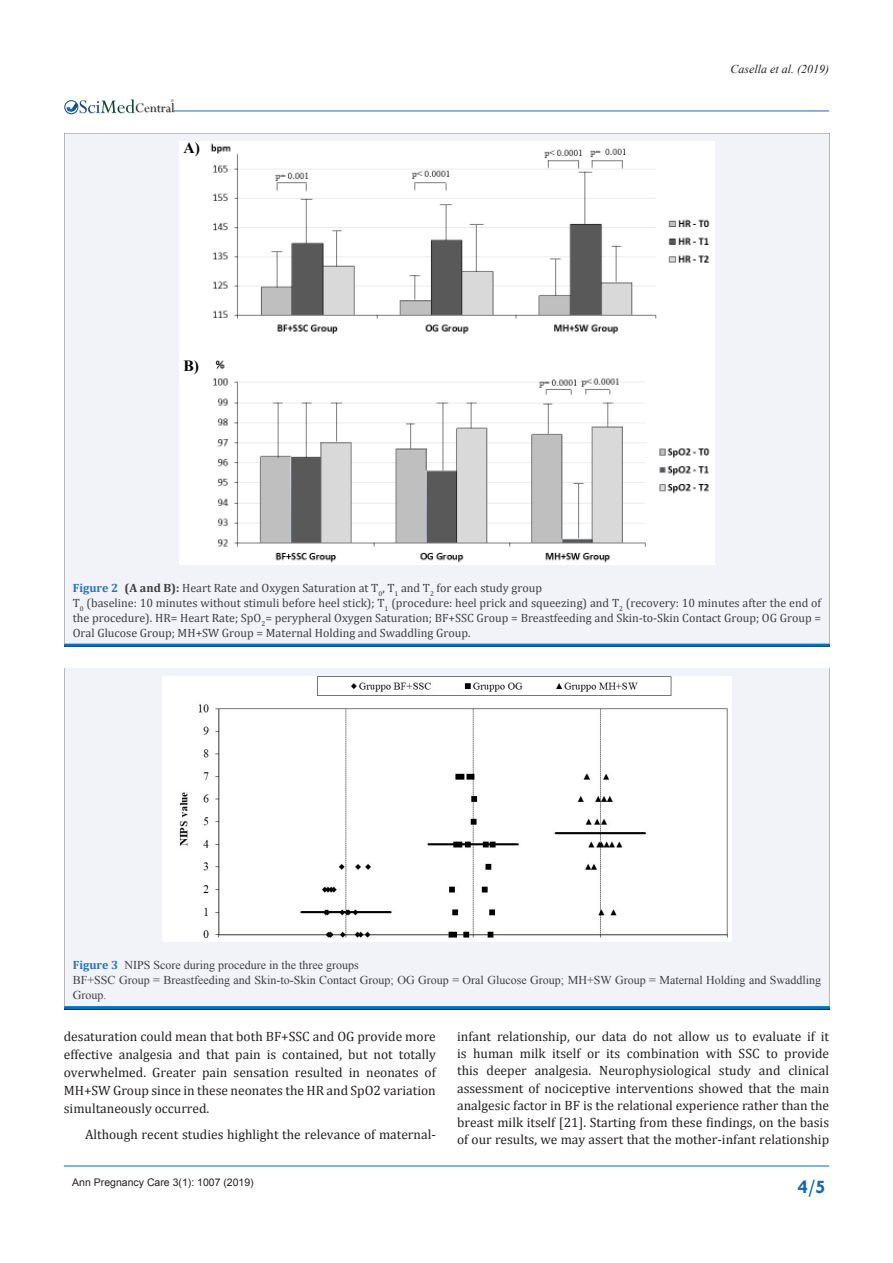
<style>
.page{position:relative;width:893px;height:1263px;background:#fff}
.page>*{position:absolute;margin:0;border:0;box-sizing:border-box;transform-origin:0 0}
.t1{font:700 19.5px "Tw Cen";color:#1768b4}
.t2{font:700 15.6px "Times New Roman";color:#000}
.t3{font:14.55px "Perpetua";color:#211e1e}
.t4{font:13.5px/17.2px "Cambria";color:#231f20;text-align:justify}
.t5{font:12px/15px "Cambria";color:#3e3e3f;text-align:justify}
.t6{font:12px/15px "Times New Roman";color:#3e3e3f}
.t7{font:italic 12px "Times New Roman";color:#231f20}
.t8{font:10.5px "Arial";color:#231f20}
.s1{font-weight:700;color:#2a71b8}
.s2{font-weight:700}
.s3{font-family:"Cambria";font-weight:700;color:#2a71b8}
</style>
<div class="page">
<hr style="left:64px;top:1166px;width:765px;height:1px;background:#1768b4">
<hr style="left:174px;top:111px;width:655px;height:1px;background:#1768b4">
<img style="left:79px;top:103px;width:96px;height:11px">
<div style="left:64px;top:100px;width:14px;height:14px;border:1px solid #074d7c;border-radius:50%"></div>
<svg style="left:66px;top:99px;width:69px;height:14px"></svg>
<div style="left:64px;top:133px;width:766px;height:511px;background:#f1f3f9"></div>
<hr style="left:64px;top:644px;width:766px;height:3px;background:#0072bc">
<img style="left:179px;top:142px;width:536px;height:422px">
<div style="left:64px;top:668px;width:766px;height:338px;background:#f1f3f9"></div>
<hr style="left:64px;top:1006px;width:766px;height:3px;background:#0072bc">
<img style="left:162px;top:676px;width:570px;height:266px">
<p class="t3" style="left:135px;top:99px;width:41px">Central</p>
<p class="t2" style="left:184px;top:137px;width:18px">A)</p>
<p class="t2" style="left:184px;top:355px;width:17px">B)</p>
<p class="t7" style="left:730px;top:61px;width:100px">Casella et al. (2019)</p>
<p class="t5" style="left:73px;top:580px;width:471px"><span class="s1">Figure 2</span> <span class="s2">(A and B):</span> Heart Rate and Oxygen Saturation at T<sub>0</sub>, T<sub>1</sub> and T<sub>2</sub> for each study group</p>
<p class="t5" style="left:73px;top:595px;width:750px">T<sub>0</sub> (baseline: 10 minutes without stimuli before heel stick); T<sub>1</sub> (procedure: heel prick and squeezing) and T<sub>2</sub> (recovery: 10 minutes after the end of the procedure). HR= Heart Rate; SpO<sub>2</sub>= perypheral Oxygen Saturation; BF+SSC Group = Breastfeeding and Skin-to-Skin Contact Group; OG Group = Oral Glucose Group; MH+SW Group = Maternal Holding and Swaddling Group.</p>
<p class="t6" style="left:73px;top:957px;width:288px"><span class="s3">Figure 3</span> NIPS Score during procedure in the three groups</p>
<p class="t6" style="left:73px;top:972px;width:750px">BF+SSC Group = Breastfeeding and Skin-to-Skin Contact Group; OG Group = Oral Glucose Group; MH+SW Group = Maternal Holding and Swaddling<br>Group.</p>
<p class="t4" style="left:64px;top:1027px;width:374px;line-height:18px">desaturation could mean that both BF+SSC and OG provide more effective analgesia and that pain is contained, but not totally overwhelmed. Greater pain sensation resulted in neonates of MH+SW Group since in these neonates the HR and SpO2 variation simultaneously occurred.</p>
<p class="t4" style="left:85px;top:1126px;width:352px">Although recent studies highlight the relevance of maternal-</p>
<p class="t4" style="left:457px;top:1027px;width:374px">infant relationship, our data do not allow us to evaluate if it is human milk itself or its combination with SSC to provide this deeper analgesia. Neurophysiological study and clinical assessment of nociceptive interventions showed that the main analgesic factor in BF is the relational experience rather than the breast milk itself [21]. Starting from these findings, on the basis of our results, we may assert that the mother-infant relationship</p>
<p class="t8" style="left:72px;top:1175px;width:183px">Ann Pregnancy Care 3(1): 1007 (2019)</p>
<h1 class="t1" style="left:798px;top:1175px;width:29px">4/5</h1>
</div>
